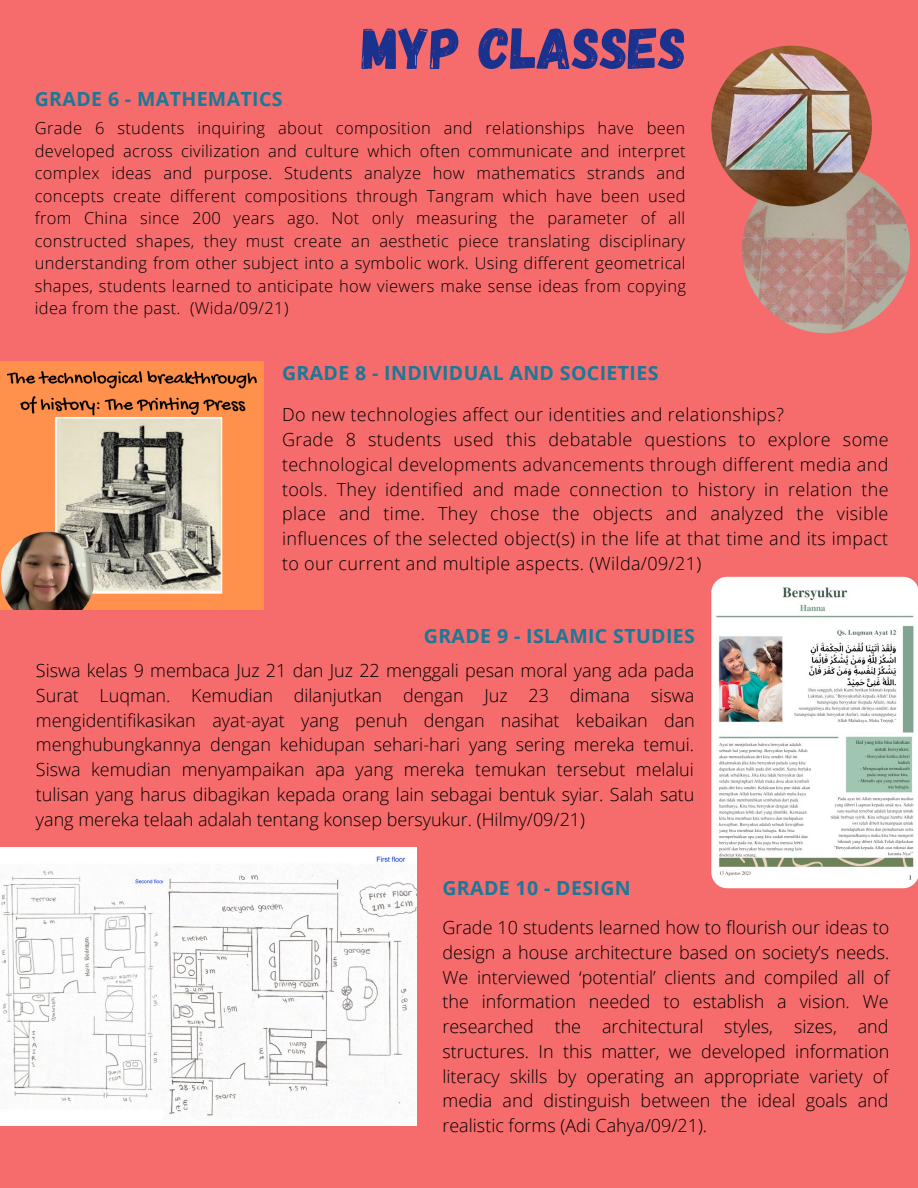
<style>
.page{position:relative;width:918px;height:1188px;background:#f66b6b}
.page>*{position:absolute;margin:0;border:0;box-sizing:border-box;transform-origin:0 0}
.t1{font:58.5px "Gagalin";color:#1b318e}
.t2{font:700 19.5px "Open Sans";letter-spacing:.02em;color:#197999}
.t3{font:300 18px/24.8px "Open Sans";letter-spacing:.02em;color:#000;text-align:justify}
.t4{font:300 16.5px/22.5px "Open Sans";letter-spacing:.02em;color:#000;text-align:justify}
</style>
<div class="page">
<img style="left:742px;top:165px;width:168px;height:168px;border-radius:50%">
<img style="left:711px;top:46px;width:161px;height:160px;border-radius:50%">
<img style="left:0;top:361px;width:263px;height:249px">
<img style="left:0;top:848px;width:416px;height:278px">
<img style="left:711px;top:577px;width:207px;height:311px;border-radius:16px">
<p class="t2" style="left:35px;top:85px;width:249px">GRADE 6 - MATHEMATICS</p>
<p class="t1" style="left:362px;top:10px;width:326px">MYP CLASSES</p>
<p class="t4" style="left:35px;top:117px;width:653px">Grade 6 students inquiring about composition and relationships have been developed across civilization and culture which often communicate and interpret complex ideas and purpose. Students analyze how mathematics strands and concepts create different compositions through Tangram which have been used from China since 200 years ago. Not only measuring the parameter of all constructed shapes, they must create an aesthetic piece translating disciplinary understanding from other subject into a symbolic work. Using different geometrical shapes, students learned to anticipate how viewers make sense ideas from copying idea from the past. (Wida/09/21)</p>
<p class="t2" style="left:282px;top:359px;width:378px">GRADE 8 - INDIVIDUAL AND SOCIETIES</p>
<p class="t3" style="left:282px;top:402px;width:503px">Do new technologies affect our identities and relationships?</p>
<p class="t3" style="left:282px;top:427px;width:608px">Grade 8 students used this debatable questions to explore some technological developments advancements through different media and tools. They identified and made connection to history in relation the place and time. They chose the objects and analyzed the visible influences of the selected object(s) in the life at that time and its impact to our current and multiple aspects. (Wilda/09/21)</p>
<p class="t2" style="left:424px;top:622px;width:272px">GRADE 9 - ISLAMIC STUDIES</p>
<p class="t3" style="left:36px;top:658px;width:660px">Siswa kelas 9 membaca Juz 21 dan Juz 22 menggali pesan moral yang ada pada Surat Luqman. Kemudian dilanjutkan dengan Juz 23 dimana siswa mengidentifikasikan ayat-ayat yang penuh dengan nasihat kebaikan dan menghubungkannya dengan kehidupan sehari-hari yang sering mereka temui.<br>Siswa kemudian menyampaikan apa yang mereka temukan tersebut melalui tulisan yang harus dibagikan kepada orang lain sebagai bentuk syiar. Salah satu yang mereka telaah adalah tentang konsep bersyukur. (Hilmy/09/21)</p>
<p class="t2" style="left:442px;top:874px;width:190px">GRADE 10 - DESIGN</p>
<p class="t3" style="left:442px;top:915px;width:449px">Grade 10 students learned how to flourish our ideas to design a house architecture based on society’s needs.<br>We interviewed ‘potential’ clients and compiled all of the information needed to establish a vision. We researched the architectural styles, sizes, and structures. In this matter, we developed information literacy skills by operating an appropriate variety of media and distinguish between the ideal goals and realistic forms (Adi Cahya/09/21).</p>
</div>
